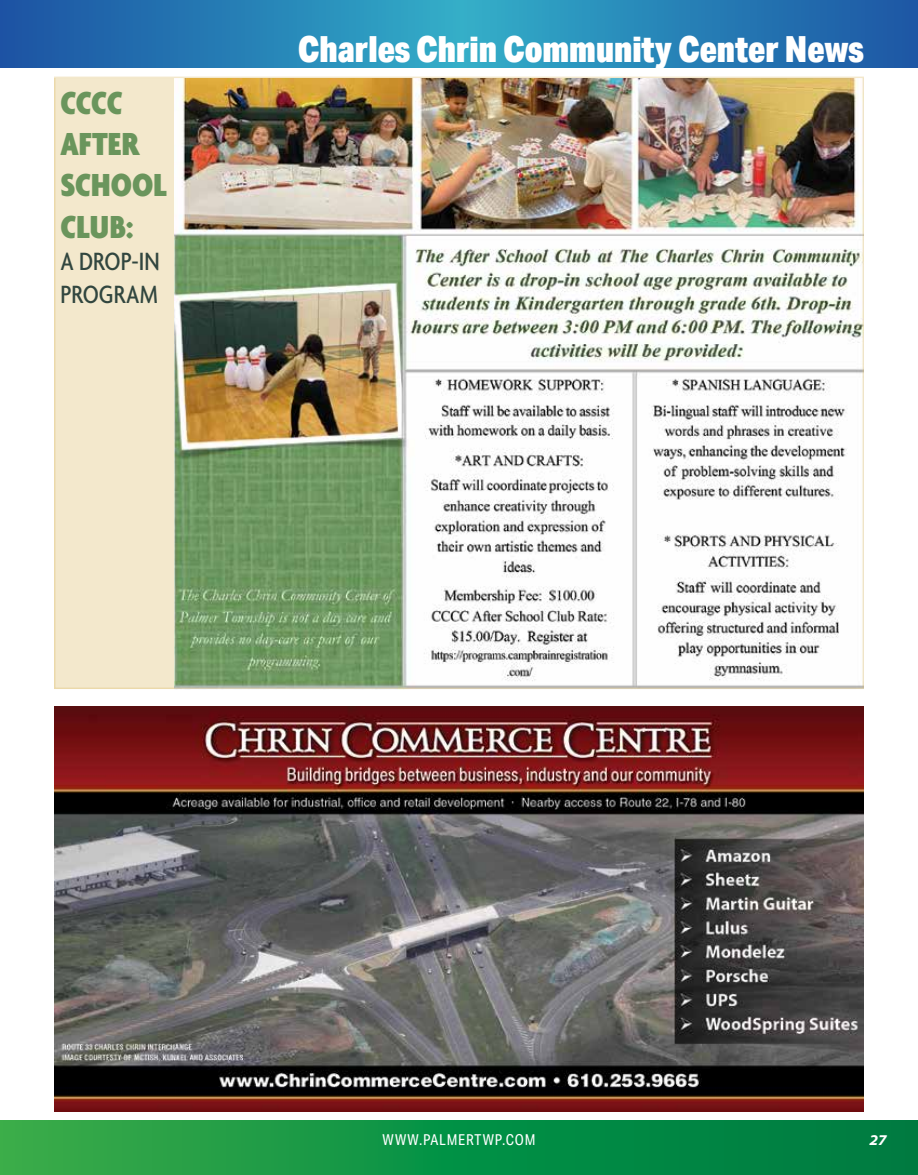
<style>
.page{position:relative;width:918px;height:1175px;background:#fff}
.page>*{position:absolute;margin:0;border:0;box-sizing:border-box;transform-origin:0 0}
.t1{font:900 36px "Aktiv Grotesk Cd";color:#fff}
.t2{font:900 condensed 34.5px/41.4px "Agenda";color:#6a955c}
.t3{font:500 condensed 27px/32.4px "Agenda";letter-spacing:.005em;color:#31463f}
.t4{font:15px "Aktiv Grotesk Cd";letter-spacing:.05em;color:#fff}
.t5{font:italic 700 semi-expanded 15px "Myriad Pro";color:#fff}
</style>
<div class="page">
<svg style="left:0;top:1120px;width:918px;height:54px;background:#119244"></svg>
<svg style="left:0;top:0;width:918px;height:68px;background:#267fb5"></svg>
<img style="left:54px;top:706px;width:810px;height:405px">
<div style="left:54px;top:78px;width:125px;height:611px;background:#f3e8cc"></div>
<img style="left:175px;top:80px;width:686px;height:606px">
<p class="t2" style="left:60px;top:84px;width:108px">CCCC<br>AFTER<br>SCHOOL<br>CLUB:</p>
<p class="t3" style="left:60px;top:247px;width:101px">A DROP-IN<br>PROGRAM</p>
<p class="t1" style="left:298px;top:26px;width:568px">Charles Chrin Community Center News</p>
<p class="t4" style="left:383px;top:1130px;width:154px">WWW.PALMERTWP.COM</p>
<p class="t5" style="left:869px;top:1130px;width:19px">27</p>
</div>
